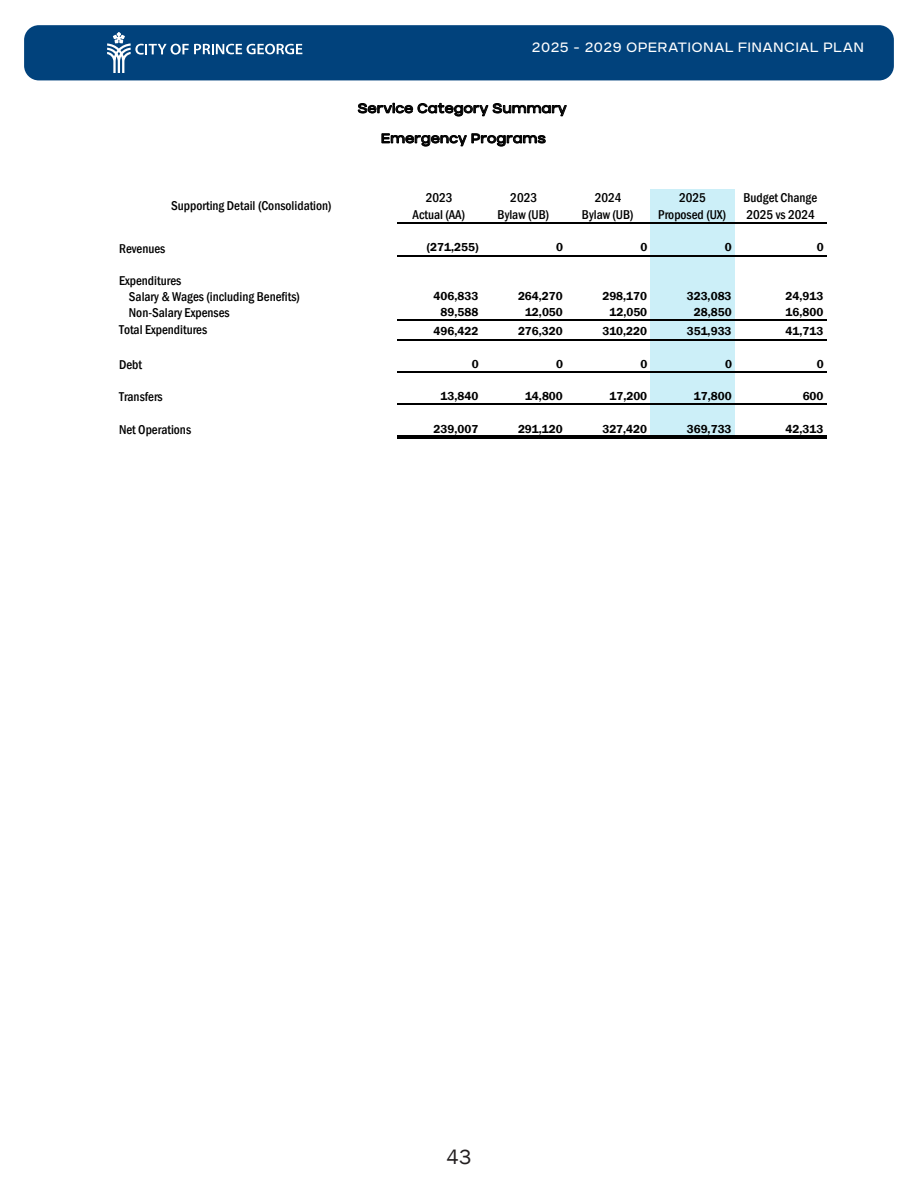
<style>
.page{position:relative;width:918px;height:1188px;background:#fff}
.page>*{position:absolute;margin:0;border:0;box-sizing:border-box;transform-origin:0 0}
.t1{font:21px "Franklin Gothic";color:#231f20}
.t2{font:300 13.5px "GRIFTER";letter-spacing:.015em;color:#fff}
.t3{font:500 condensed 13.2px/17.7px "Franklin Gothic";color:#000;text-align:center}
.t4{font:13.2px "GRIFTER";color:#000}
.t5{font:600 11.85px "Franklin Gothic";color:#000}
</style>
<div class="page">
<div style="left:24px;top:25px;width:870px;height:55px;background:#01427c;border-radius:15px"></div>
<svg style="left:107px;top:32px;width:195px;height:41px"></svg>
<div style="left:650px;top:189px;width:85px;height:248px;background:#cceff8"></div>
<hr style="left:397px;top:223px;width:429px;height:1px;background:#000">
<hr style="left:397px;top:255px;width:429px;height:1px;background:#000">
<hr style="left:397px;top:320px;width:429px;height:1px;background:#000">
<hr style="left:397px;top:339px;width:429px;height:1px;background:#000">
<hr style="left:397px;top:371px;width:429px;height:2px;background:#000">
<hr style="left:397px;top:404px;width:429px;height:1px;background:#000">
<hr style="left:397px;top:435px;width:429px;height:1px;background:#000">
<hr style="left:397px;top:437px;width:429px;height:2px;background:#000">
<p class="t2" style="left:532px;top:39px;width:334px">2025 - 2029 OPERATIONAL FINANCIAL PLAN</p>
<p class="t4" style="left:357px;top:100px;width:211px">Service Category Summary</p>
<p class="t4" style="left:381px;top:130px;width:166px">Emergency Programs</p>
<p class="t3" style="left:171px;top:197px;width:162px">Supporting Detail (Consolidation)</p>
<p class="t3" style="left:413px;top:188px;width:54px">2023<br>Actual (AA)</p>
<p class="t3" style="left:498px;top:188px;width:53px">2023<br>Bylaw (UB)</p>
<p class="t3" style="left:582px;top:188px;width:53px">2024<br>Bylaw (UB)</p>
<p class="t3" style="left:658px;top:188px;width:69px">2025<br>Proposed (UX)</p>
<p class="t3" style="left:743px;top:188px;width:75px;text-align:left">Budget Change<br>2025 vs 2024</p>
<p class="t3" style="left:119px;top:239px;width:48px">Revenues</p>
<p class="t5" style="left:427px;top:240px;width:53px">(271,255)</p>
<p class="t5" style="left:556px;top:240px;width:8px">0</p>
<p class="t5" style="left:641px;top:240px;width:8px">0</p>
<p class="t5" style="left:725px;top:240px;width:8px">0</p>
<p class="t5" style="left:817px;top:240px;width:8px">0</p>
<p class="t3" style="left:129px;top:272px;width:173px;line-height:16.2px;text-align:left;text-indent:-10px">Expenditures<br>Salary &amp; Wages (including Benefits)</p>
<p class="t5" style="left:434px;top:289px;width:46px">406,833</p>
<p class="t5" style="left:518px;top:289px;width:46px">264,270</p>
<p class="t5" style="left:602px;top:289px;width:46px">298,170</p>
<p class="t5" style="left:687px;top:289px;width:46px">323,083</p>
<p class="t5" style="left:786px;top:289px;width:39px">24,913</p>
<p class="t3" style="left:129px;top:304px;width:102px">Non-Salary Expenses</p>
<p class="t5" style="left:441px;top:305px;width:39px">89,588</p>
<p class="t5" style="left:525px;top:305px;width:39px">12,050</p>
<p class="t5" style="left:609px;top:305px;width:39px">12,050</p>
<p class="t5" style="left:694px;top:305px;width:39px">28,850</p>
<p class="t5" style="left:786px;top:305px;width:39px">16,800</p>
<p class="t3" style="left:119px;top:320px;width:90px">Total Expenditures</p>
<p class="t5" style="left:434px;top:324px;width:46px">496,422</p>
<p class="t5" style="left:518px;top:324px;width:46px">276,320</p>
<p class="t5" style="left:602px;top:324px;width:46px">310,220</p>
<p class="t5" style="left:687px;top:324px;width:46px">351,933</p>
<p class="t5" style="left:786px;top:324px;width:39px">41,713</p>
<p class="t3" style="left:119px;top:355px;width:25px">Debt</p>
<p class="t5" style="left:472px;top:356px;width:8px">0</p>
<p class="t5" style="left:556px;top:356px;width:8px">0</p>
<p class="t5" style="left:641px;top:356px;width:8px">0</p>
<p class="t5" style="left:725px;top:356px;width:8px">0</p>
<p class="t5" style="left:817px;top:356px;width:8px">0</p>
<p class="t3" style="left:119px;top:388px;width:45px">Transfers</p>
<p class="t5" style="left:441px;top:389px;width:39px">13,840</p>
<p class="t5" style="left:525px;top:389px;width:39px">14,800</p>
<p class="t5" style="left:609px;top:389px;width:39px">17,200</p>
<p class="t5" style="left:694px;top:389px;width:39px">17,800</p>
<p class="t5" style="left:803px;top:389px;width:22px">600</p>
<p class="t3" style="left:119px;top:420px;width:74px">Net Operations</p>
<p class="t5" style="left:434px;top:421px;width:46px">239,007</p>
<p class="t5" style="left:518px;top:421px;width:46px">291,120</p>
<p class="t5" style="left:602px;top:421px;width:46px">327,420</p>
<p class="t5" style="left:687px;top:421px;width:46px">369,733</p>
<p class="t5" style="left:786px;top:421px;width:39px">42,313</p>
<h1 class="t1" style="left:447px;top:1144px;width:26px">43</h1>
</div>
